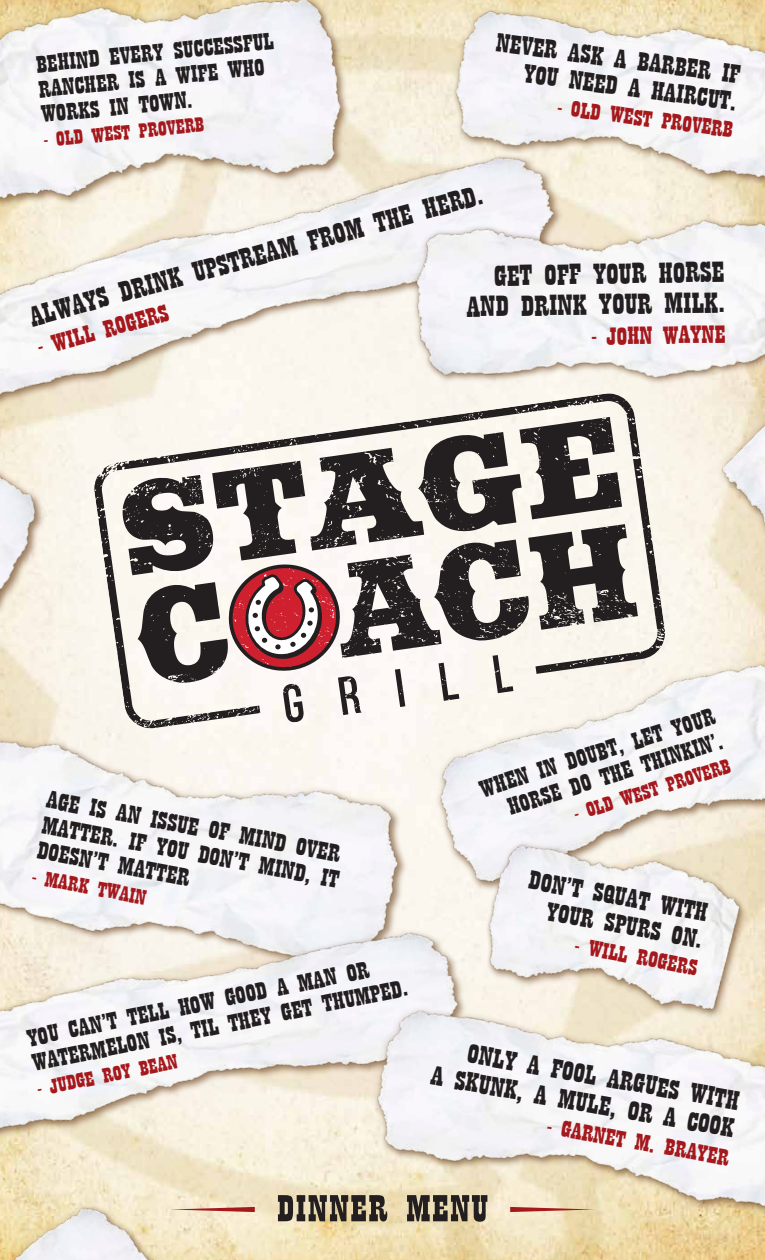
<style>
.page{position:relative;width:765px;height:1260px;background:#fff}
.page>*{position:absolute;margin:0;border:0;box-sizing:border-box;transform-origin:0 0}
.t1{font:39.25px "Playbill";letter-spacing:.025em;color:#231f20;scale:1.35 1}
.t2{font:30.12px/30.4px "Playbill";color:#231f20;text-align:right;scale:1.35 1}
.t3{font:29.5px "Playbill";color:#231f20;scale:1.35 1}
.t4{font:28px/28.2px "Playbill";color:#231f20;text-align:right;scale:1.35 1}
.t5{font:27.25px/27.1px "Playbill";color:#231f20;text-align:right;scale:1.35 1}
.t6{font:25.88px "Playbill";color:#a5181c;scale:1.35 1}
.t7{font:25.62px/25.5px "Playbill";color:#231f20;text-align:justify;scale:1.35 1}
.t8{font:25.25px "Playbill";color:#a5181c;scale:1.35 1}
.t9{font:25.12px/25.5px "Playbill";color:#231f20;text-align:right;scale:1.35 1}
.t10{font:24.88px/25px "Playbill";color:#231f20;scale:1.35 1}
.t11{font:24px "Playbill";color:#a5181c;scale:1.35 1}
.t12{font:23.38px "Playbill";color:#a5181c;scale:1.35 1}
.t13{font:22px "Playbill";color:#a5181c;scale:1.35 1}
.t14{font:21.5px "Playbill";color:#a5181c;scale:1.35 1}
.t15{font:21.25px "Playbill";color:#a5181c;scale:1.35 1}
</style>
<div class="page">
<img style="left:0;top:0;width:765px;height:1260px">
<img style="left:0;top:705px;width:411px;height:201px">
<img style="left:411px;top:647px;width:354px;height:267px">
<img style="left:0;top:127px;width:435px;height:289px">
<img style="left:0;top:906px;width:468px;height:248px">
<img style="left:435px;top:0;width:330px;height:193px">
<img style="left:0;top:0;width:361px;height:232px">
<img style="left:468px;top:821px;width:285px;height:162px">
<img style="left:352px;top:983px;width:413px;height:253px">
<img style="left:401px;top:193px;width:364px;height:204px">
<svg style="left:0;top:300px;width:69px;height:365px"></svg>
<img style="left:0;top:447px;width:73px;height:168px">
<svg style="left:698px;top:336px;width:67px;height:416px"></svg>
<img style="left:681px;top:403px;width:84px;height:168px">
<svg style="left:162px;top:1172px;width:93px;height:88px;background:#f1e0c1"></svg>
<img style="left:0;top:1167px;width:162px;height:93px">
<svg style="left:94px;top:393px;width:571px;height:336px;fill:#faf6ed"></svg>
<svg style="left:225px;top:561px;width:119px;height:113px"></svg>
<p class="t10" style="left:35px;top:54px;width:178px;rotate:-6deg">BEHIND EVERY SUCCESSFUL<br>RANCHER IS A WIFE WHO<br>WORKS IN TOWN.</p>
<p class="t15" style="left:43px;top:130px;width:121px;rotate:-6deg">- OLD WEST PROVERB</p>
<p class="t5" style="left:498px;top:29px;width:184px;rotate:8deg">NEVER ASK A BARBER IF<br>YOU NEED A HAIRCUT.</p>
<p class="t12" style="left:559px;top:96px;width:132px;rotate:7deg">- OLD WEST PROVERB</p>
<p class="t3" style="left:26px;top:302px;width:348px;rotate:-15deg">ALWAYS DRINK UPSTREAM FROM THE HERD.</p>
<p class="t2" style="left:466px;top:262px;width:193px;rotate:-1deg">GET OFF YOUR HORSE<br>AND DRINK YOUR MILK.</p>
<p class="t6" style="left:592px;top:324px;width:100px;rotate:-1deg">- JOHN WAYNE</p>
<p class="t8" style="left:35px;top:335px;width:101px;rotate:-15deg">- WILL ROGERS</p>
<p class="t7" style="left:48px;top:789px;width:225px;rotate:10deg">AGE IS AN ISSUE OF MIND OVER MATTER. IF YOU DON’T MIND, IT DOESN’T MATTER</p>
<p class="t13" style="left:35px;top:865px;width:87px;rotate:11deg">- MARK TWAIN</p>
<p class="t9" style="left:25px;top:1026px;width:285px;line-height:25.1px;text-align:left;rotate:-11deg">YOU CAN’T TELL HOW GOOD A MAN OR<br>WATERMELON IS, TIL THEY GET THUMPED.</p>
<p class="t14" style="left:36px;top:1079px;width:107px;rotate:-12deg">- JUDGE ROY BEAN</p>
<p class="t9" style="left:477px;top:780px;width:183px;rotate:-18deg">WHEN IN DOUBT, LET YOUR<br>HORSE DO THE THINKIN’.</p>
<p class="t14" style="left:572px;top:803px;width:122px;rotate:-17deg">- OLD WEST PROVERB</p>
<p class="t5" style="left:532px;top:867px;width:136px;rotate:11deg">DON’T SQUAT WITH<br>YOUR SPURS ON.</p>
<p class="t12" style="left:578px;top:933px;width:93px;rotate:11deg">- WILL ROGERS</p>
<p class="t4" style="left:439px;top:1035px;width:229px;rotate:10deg">ONLY A FOOL ARGUES WITH<br>A SKUNK, A MULE, OR A COOK</p>
<p class="t11" style="left:550px;top:1114px;width:138px;rotate:10deg">- GARNET M. BRAYER</p>
<h1 class="t1" style="left:277px;top:1189px;width:158px">DINNER MENU</h1>
</div>
